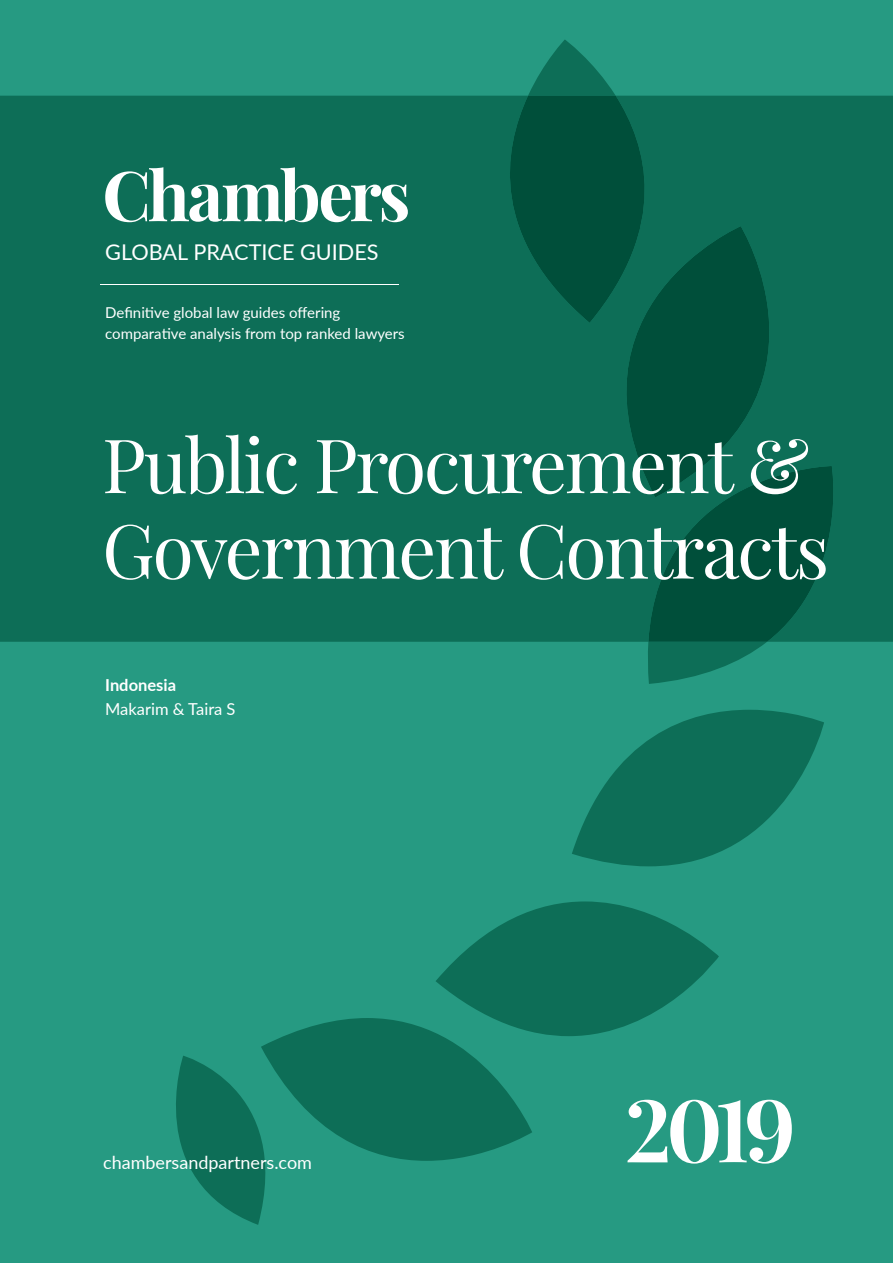
<style>
.page{position:relative;width:893px;height:1263px;background:#269a82}
.page>*{position:absolute;margin:0;border:0;box-sizing:border-box;transform-origin:0 0}
.t1{font:700 86.85px "Playfair Display";color:#fff}
.t2{font:75px/85.5px "Playfair Display";letter-spacing:-.03em;color:#fff}
.t3{font:21.75px "Lato";color:#fff}
.t4{font:18px "Lato";color:#fff}
.t5{font:16.5px "Lato";color:#fff}
.t6{font:700 16.5px "Lato";color:#fff}
.t7{font:15px/21px "Lato";color:#fff}
</style>
<div class="page">
<div style="left:0;top:96px;width:893px;height:546px;background:#0d6e57"></div>
<svg style="left:489px;top:40px;width:180px;height:283px"></svg>
<svg style="left:557px;top:226px;width:288px;height:271px;background:#07614a"></svg>
<svg style="left:648px;top:466px;width:201px;height:218px;background:#09624c"></svg>
<svg style="left:572px;top:710px;width:252px;height:156px"></svg>
<svg style="left:176px;top:901px;width:543px;height:324px"></svg>
<svg style="left:105px;top:167px;width:303px;height:55px;background:#63a193"></svg>
<hr style="left:100px;top:284px;width:299px;height:1px;background:#fff">
<h3 class="t3" style="left:105px;top:237px;width:275px">GLOBAL PRACTICE GUIDES</h3>
<p class="t7" style="left:105px;top:301px;width:301px">Definitive global law guides offering comparative analysis from top ranked lawyers</p>
<h2 class="t2" style="left:102px;top:422px;width:729px">Public Procurement &amp;<br>Government Contracts</h2>
<p class="t6" style="left:105px;top:673px;width:72px">Indonesia</p>
<p class="t5" style="left:105px;top:697px;width:132px">Makarim &amp; Taira S</p>
<p class="t4" style="left:103px;top:1149px;width:210px">chambersandpartners.com</p>
<h1 class="t1" style="left:625px;top:1075px;width:173px">2019</h1>
</div>
